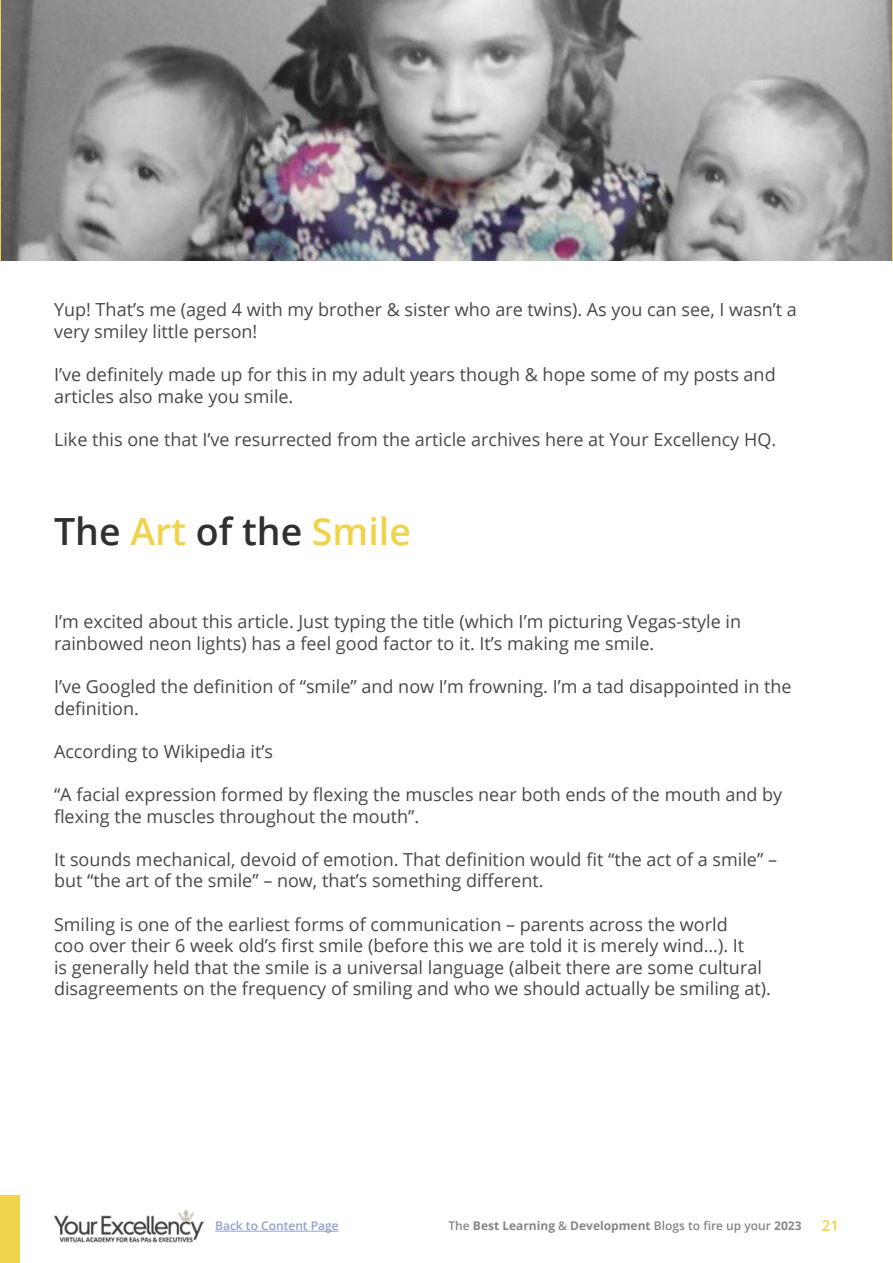
<style>
.page{position:relative;width:893px;height:1263px;background:#fff}
.page>*{position:absolute;margin:0;border:0;box-sizing:border-box;transform-origin:0 0}
.t1{font:600 37.5px "Open Sans";color:#303030}
.t2{font:18px/21.6px "Open Sans";color:#4b4747}
.t3{font:600 15px "Open Sans";color:#f0d34d}
.t4{font:700 12px "Open Sans";color:#8a8585}
.t5{font:600 12px "Open Sans";color:#90a2cb}
.s1{color:#f0d34d}
.s2{font-weight:600}
</style>
<div class="page">
<div style="left:0;top:1196px;width:19px;height:67px;background:#f0d34d"></div>
<hr style="left:215px;top:1231px;width:124px;height:1px;background:#90a2cb">
<img style="left:54px;top:1209px;width:149px;height:33px">
<img style="left:2px;top:0;width:889px;height:260px">
<p class="t2" style="left:54px;top:299px;width:744px">Yup! That’s me (aged 4 with my brother &amp; sister who are twins). As you can see, I wasn’t a very smiley little person!</p>
<p class="t2" style="left:54px;top:363px;width:723px">I’ve definitely made up for this in my adult years though &amp; hope some of my posts and articles also make you smile.</p>
<p class="t2" style="left:54px;top:428px;width:724px">Like this one that I’ve resurrected from the article archives here at Your Excellency HQ.</p>
<h1 class="t1" style="left:54px;top:505px;width:358px">The <span class="s1">Art</span> of the <span class="s1">Smile</span></h1>
<p class="t2" style="left:54px;top:610px;width:689px">I’m excited about this article. Just typing the title (which I’m picturing Vegas-style in rainbowed neon lights) has a feel good factor to it. It’s making me smile.</p>
<p class="t2" style="left:54px;top:675px;width:739px">I’ve Googled the definition of “smile” and now I’m frowning. I’m a tad disappointed in the definition.</p>
<p class="t2" style="left:54px;top:740px;width:221px">According to Wikipedia it’s</p>
<p class="t2" style="left:54px;top:783px;width:730px">“A facial expression formed by flexing the muscles near both ends of the mouth and by flexing the muscles throughout the mouth”.</p>
<p class="t2" style="left:54px;top:848px;width:724px">It sounds mechanical, devoid of emotion. That definition would fit “the act of a smile” – but “the art of the smile” – now, that’s something different.</p>
<p class="t2" style="left:54px;top:913px;width:718px">Smiling is one of the earliest forms of communication – parents across the world<br>coo over their 6 week old’s first smile (before this we are told it is merely wind…). It<br>is generally held that the smile is a universal language (albeit there are some cultural disagreements on the frequency of smiling and who we should actually be smiling at).</p>
<p class="t5" style="left:215px;top:1218px;width:125px">Back to Content Page</p>
<p class="t4" style="left:448px;top:1217px;width:355px"><span class="s2">The</span> Best Learning <span class="s2">&amp;</span> Development <span class="s2">Blogs to fire up your</span> 2023</p>
<p class="t3" style="left:822px;top:1216px;width:19px">21</p>
</div>
